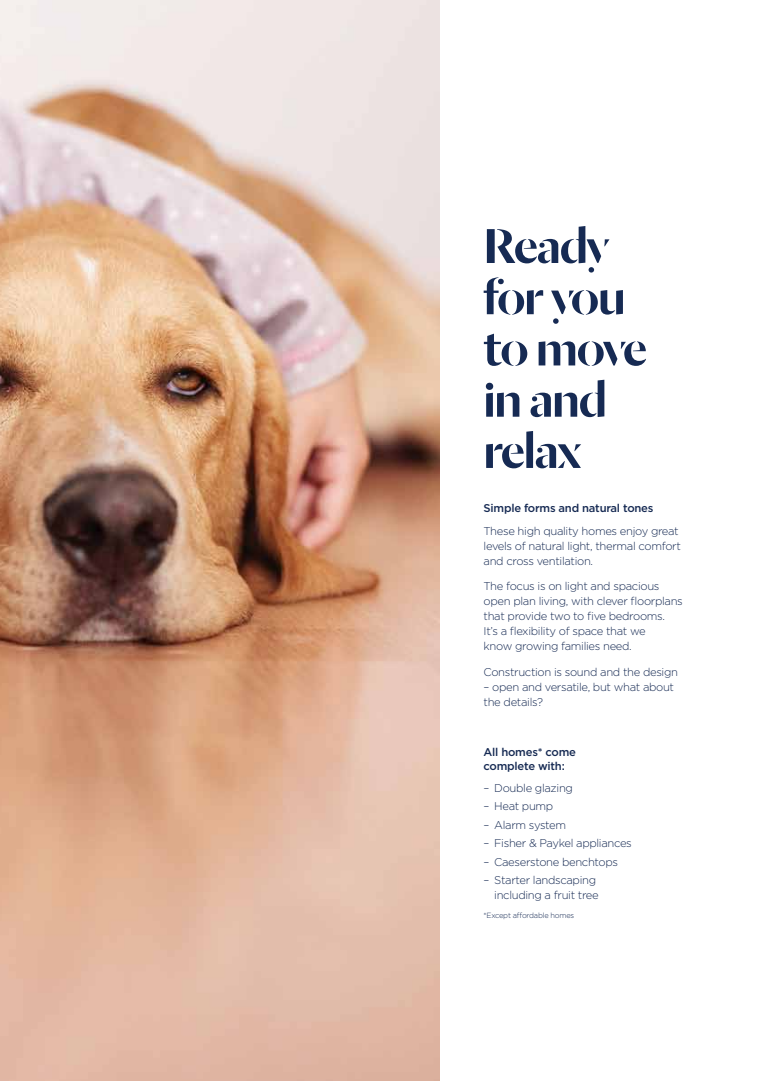
<style>
.page{position:relative;width:780px;height:1081px;background:#fff}
.page>*{position:absolute;margin:0;border:0;box-sizing:border-box;transform-origin:0 0}
.t1{font:500 53.75px/51.2px "Dala Moa";letter-spacing:-.02em;color:#162a53}
.t2{font:300 11.25px/15px "Gotham";letter-spacing:-.03em;color:#162a53}
.t3{font:500 11.25px/13.8px "Gotham";letter-spacing:-.02em;color:#162a53}
.t4{font:300 7.5px "Gotham";letter-spacing:-.03em;color:#162a53}
</style>
<div class="page">
<img style="left:0;top:0;width:439px;height:1081px">
<h1 class="t1" style="left:483px;top:218px;width:165px">Ready for you to move in and relax</h1>
<p class="t3" style="left:483px;top:501px;width:171px">Simple forms and natural tones</p>
<p class="t2" style="left:483px;top:523px;width:199px">These high quality homes enjoy great levels of natural light, thermal comfort and cross ventilation.</p>
<p class="t2" style="left:483px;top:578px;width:201px">The focus is on light and spacious open plan living, with clever floorplans that provide two to five bedrooms.<br>It’s a flexibility of space that we<br>know growing families need.</p>
<p class="t2" style="left:483px;top:664px;width:196px">Construction is sound and the design</p>
<p class="t2" style="left:483px;top:679px;width:192px">– open and versatile, but what about the details?</p>
<p class="t3" style="left:483px;top:745px;width:94px">All homes* come complete with:</p>
<p class="t2" style="left:483px;top:780px;width:91px">– Double glazing</p>
<p class="t2" style="left:483px;top:798px;width:71px">– Heat pump</p>
<p class="t2" style="left:483px;top:817px;width:84px">– Alarm system</p>
<p class="t2" style="left:483px;top:835px;width:150px">– Fisher &amp; Paykel appliances</p>
<p class="t2" style="left:483px;top:854px;width:136px">– Caeserstone benchtops</p>
<p class="t2" style="left:483px;top:872px;width:117px;text-align:right">– Starter landscaping including a fruit tree</p>
<p class="t4" style="left:483px;top:910px;width:92px">*Except affordable homes</p>
</div>
